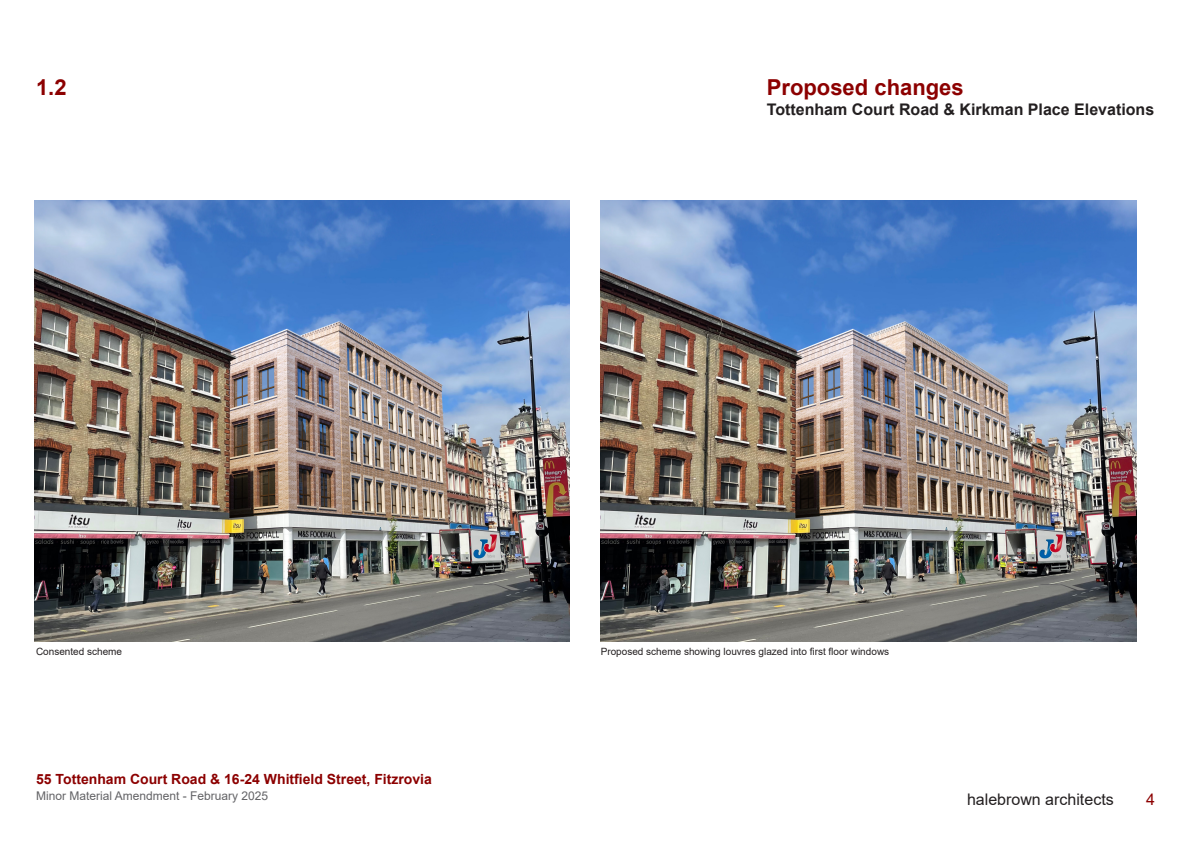
<style>
.page{position:relative;width:1191px;height:842px;background:#fff}
.page>*{position:absolute;margin:0;border:0;box-sizing:border-box;transform-origin:0 0}
.t1{font:700 22px "Arial";color:#8c0000}
.t2{font:700 16px "Arial";color:#231f20}
.t3{font:16px "Arial";color:#231f20}
.t4{font:16px "Arial";color:#8c0000}
.t5{font:700 14px "Arial";color:#8c0000}
.t6{font:12px "Arial";color:#636366}
.t7{font:10px "Arial";color:#231f20}
</style>
<div class="page">
<img style="left:34px;top:200px;width:536px;height:442px">
<img style="left:600px;top:200px;width:536px;height:442px">
<p class="t1" style="left:36px;top:72px;width:32px">1.2</p>
<p class="t1" style="left:767px;top:72px;width:198px">Proposed changes</p>
<p class="t2" style="left:767px;top:98px;width:389px">Tottenham Court Road &amp; Kirkman Place Elevations</p>
<p class="t7" style="left:36px;top:644px;width:88px">Consented scheme</p>
<p class="t7" style="left:600px;top:644px;width:290px">Proposed scheme showing louvres glazed into first floor windows</p>
<h3 class="t5" style="left:36px;top:770px;width:397px">55 Tottenham Court Road &amp; 16-24 Whitfield Street, Fitzrovia</h3>
<p class="t6" style="left:36px;top:788px;width:234px">Minor Material Amendment - February 2025</p>
<h2 class="t3" style="left:967px;top:788px;width:148px">halebrown architects</h2>
<h2 class="t4" style="left:1146px;top:788px;width:10px">4</h2>
</div>
